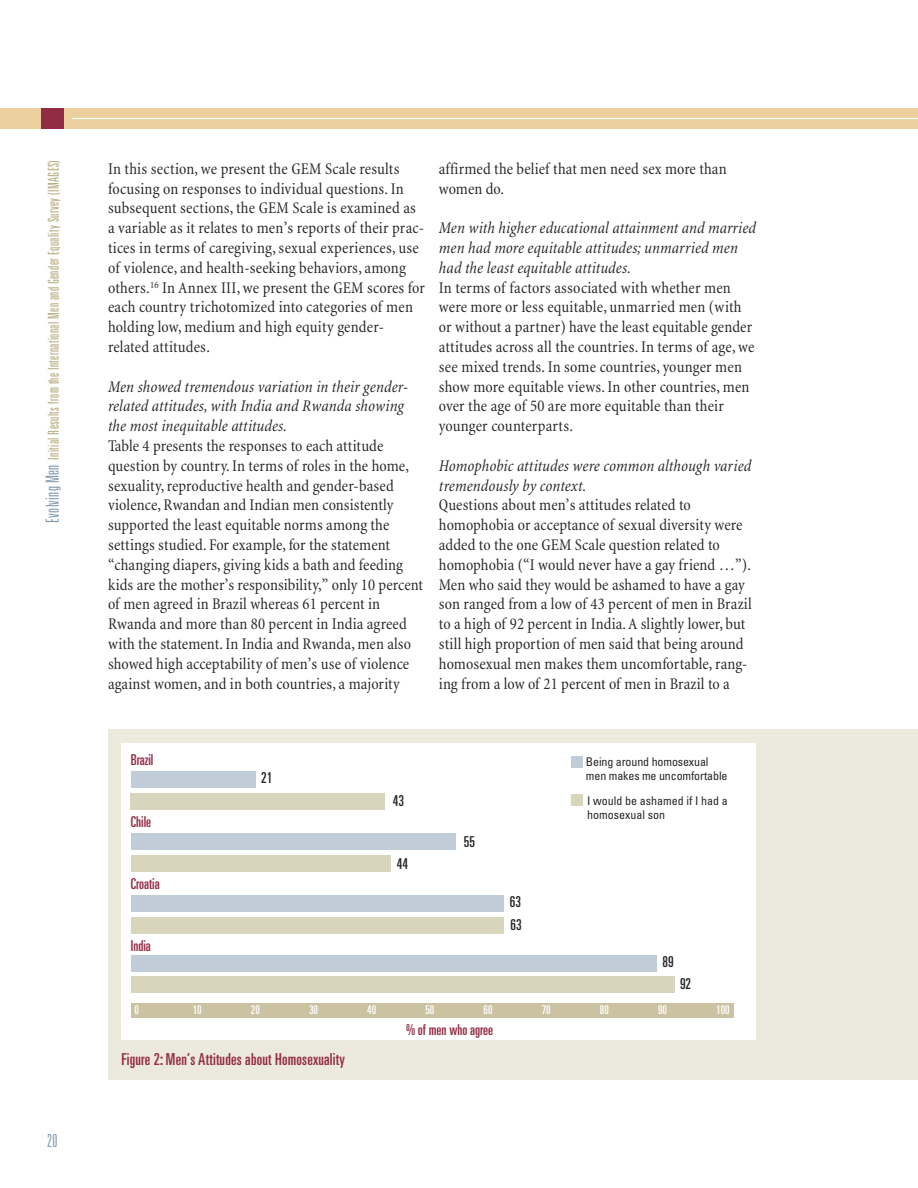
<style>
.page{position:relative;width:918px;height:1188px;background:#fff}
.page>*{position:absolute;margin:0;border:0;box-sizing:border-box;transform-origin:0 0}
.t1{font:300 ultra-condensed 18px "Univers";color:#819bb1}
.t2{font:condensed 16.5px/19.8px "Minion";letter-spacing:.005em;color:#272627}
.t3{font:italic condensed 16.5px/19.8px "Minion";letter-spacing:.005em;color:#272627}
.t4{font:ultra-condensed 16.5px "Univers";letter-spacing:.015em;color:#922c44}
.t5{font:300 ultra-condensed 15px "Univers";letter-spacing:.025em;color:#b3a878}
.t6{font:ultra-condensed 15px "Univers";color:#922c44}
.t7{font:ultra-condensed 15px/23.5px "Univers";color:#272627}
.t8{font:condensed 12px/14.4px "Univers";letter-spacing:-.01em;color:#272627}
.t9{font:ultra-condensed 12px "Univers";color:#fff}
.s1{font-size:18px;color:#819bb1}
</style>
<div class="page">
<div style="left:0;top:108px;width:918px;height:21px;background:#ebd09e"></div>
<hr style="left:72px;top:118px;width:846px;height:1px;background:#fff">
<div style="left:41px;top:108px;width:23px;height:21px;background:#922c44"></div>
<div style="left:108px;top:729px;width:810px;height:351px;background:#ece9dd"></div>
<div style="left:122px;top:743px;width:634px;height:297px;background:#fff"></div>
<div style="left:131px;top:834px;width:325px;height:16px;background:#c0cdd8"></div>
<div style="left:131px;top:856px;width:260px;height:16px;background:#d9d4bc"></div>
<div style="left:131px;top:895px;width:372px;height:17px;background:#c0cdd8"></div>
<div style="left:131px;top:917px;width:372px;height:16px;background:#d9d4bc"></div>
<div style="left:131px;top:955px;width:526px;height:16px;background:#c0cdd8"></div>
<div style="left:131px;top:977px;width:544px;height:16px;background:#d9d4bc"></div>
<div style="left:131px;top:771px;width:124px;height:17px;background:#c0cdd8"></div>
<div style="left:131px;top:793px;width:254px;height:16px;background:#d9d4bc"></div>
<div style="left:571px;top:756px;width:12px;height:12px;background:#c0cdd8"></div>
<div style="left:571px;top:795px;width:12px;height:11px;background:#d9d4bc"></div>
<div style="left:131px;top:1003px;width:602px;height:15px;background:#cac2a1"></div>
<p class="t5" style="left:48px;top:523px;width:364px;rotate:-90deg"><span class="s1">Evolving Men</span> Initial Results from the International Men and Gender Equality Survey (IMAGES)</p>
<p class="t1" style="left:47px;top:1134px;width:12px">20</p>
<p class="t2" style="left:108px;top:160px;width:319px">In this section, we present the GEM Scale results focusing on responses to individual questions. In subsequent sections, the GEM Scale is examined as a variable as it relates to men’s reports of their prac&shy;tices in terms of caregiving,sexual experiences, use of violence, and health-seeking behaviors, among others.<sup>16</sup> In Annex III, we present the GEM scores for each country trichotomized into categories of men holding low, medium and high equity gender&shy;related attitudes.</p>
<p class="t3" style="left:108px;top:378px;width:302px">Men showed tremendous variation in their gender&shy;related attitudes, with India and Rwanda showing the most inequitable attitudes.</p>
<p class="t2" style="left:108px;top:437px;width:317px">Table 4 presents the responses to each attitude question by country.In terms of roles in the home, sexuality,reproductive health and gender-based violence, Rwandan and Indian men consistently supported the least equitable norms among the settings studied. For example, for the statement “changing diapers, giving kids a bath and feeding kids are the mother’s responsibility,” only 10 percent of men agreed in Brazil whereas 61 percent in Rwanda and more than 80 percent in India agreed with the statement.In India and Rwanda, men also showed high acceptability of men’s use of violence against women, and in both countries, a majority</p>
<p class="t2" style="left:439px;top:160px;width:289px">affirmed the belief that men need sex more than women do.</p>
<p class="t3" style="left:439px;top:219px;width:319px">Men with higher educational attainment and married men had more equitable attitudes; unmarried men had the least equitable attitudes.</p>
<p class="t2" style="left:439px;top:279px;width:317px">In terms of factors associated with whether men were more or less equitable, unmarried men (with or without a partner) have the least equitable gender attitudes across all the countries. In terms of age, we see mixed trends. In some countries, younger men show more equitable views. In other countries, men over the age of 50 are more equitable than their younger counterparts.</p>
<p class="t3" style="left:439px;top:457px;width:314px">Homophobic attitudes were common although varied tremendously by context.</p>
<p class="t2" style="left:439px;top:497px;width:314px">Questions about men’s attitudes related to homophobia or acceptance of sexual diversity were added to the one GEM Scale question related to homophobia (“I would never have a gay friend …”).<br>Men who said they would be ashamed to have a gay son ranged from a low of 43 percent of men in Brazil to a high of 92 percent in India.A slightly lower, but still high proportion of men said that being around homosexual men makes them uncomfortable,rang&shy;ing from a low of 21 percent of men in Brazil to a</p>
<p class="t6" style="left:131px;top:755px;width:24px">Brazil</p>
<p class="t6" style="left:131px;top:816px;width:22px">Chile</p>
<p class="t6" style="left:131px;top:878px;width:30px">Croatia</p>
<p class="t6" style="left:131px;top:940px;width:21px">India</p>
<p class="t7" style="left:261px;top:767px;width:13px">21</p>
<p class="t7" style="left:393px;top:790px;width:13px">43</p>
<p class="t7" style="left:397px;top:854px;width:13px">44</p>
<p class="t7" style="left:464px;top:831px;width:13px">55</p>
<p class="t7" style="left:510px;top:891px;width:13px">63<br>63</p>
<p class="t8" style="left:586px;top:755px;width:143px">Being around homosexual men makes me uncomfortable</p>
<p class="t8" style="left:587px;top:794px;width:142px">I would be ashamed if I had a homosexual son</p>
<p class="t7" style="left:663px;top:951px;width:13px">89</p>
<p class="t7" style="left:680px;top:974px;width:13px">92</p>
<p class="t9" style="left:135px;top:1005px;width:6px">0</p>
<p class="t9" style="left:193px;top:1005px;width:10px">10</p>
<p class="t9" style="left:251px;top:1005px;width:10px">20</p>
<p class="t9" style="left:309px;top:1005px;width:10px">30</p>
<p class="t9" style="left:367px;top:1005px;width:10px">40</p>
<p class="t9" style="left:425px;top:1005px;width:10px">50</p>
<p class="t9" style="left:484px;top:1005px;width:10px">60</p>
<p class="t9" style="left:542px;top:1005px;width:10px">70</p>
<p class="t9" style="left:600px;top:1005px;width:10px">80</p>
<p class="t9" style="left:658px;top:1005px;width:10px">90</p>
<p class="t9" style="left:716px;top:1005px;width:15px">100</p>
<p class="t4" style="left:122px;top:1053px;width:225px">Figure 2: Men’s Attitudes about Homosexuality</p>
<p class="t6" style="left:406px;top:1024px;width:89px">% of men who agree</p>
</div>
